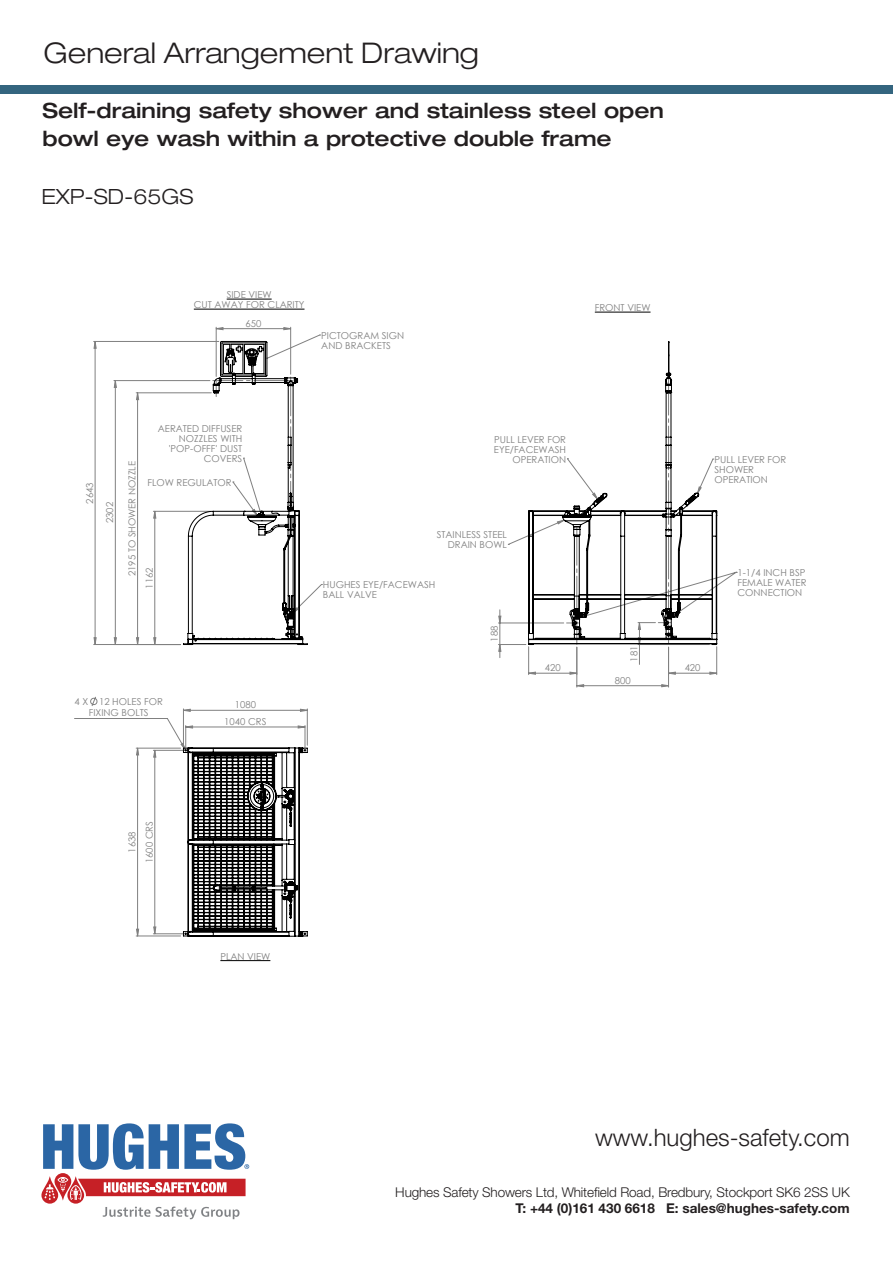
<style>
.page{position:relative;width:893px;height:1263px;background:#fff}
.page>*{position:absolute;margin:0;border:0;box-sizing:border-box;transform-origin:0 0}
.Page_title{font:300 expanded 28.5px "Helvetica Neue LT Std";color:#231f20}
.t1{font:300 24px "Helvetica Neue LT Std";color:#231f20}
.t2{font:500 expanded 21px/28.5px "Helvetica Neue LT Std";color:#231f20}
.t3{font:300 expanded 21px "Helvetica Neue LT Std";color:#231f20}
.t4{font:300 13.5px/16.5px "Helvetica Neue LT Std";letter-spacing:-.01em;color:#231f20;text-align:right}
.t5{font:9.6px/10.1px "Century Gothic";color:#808080;text-align:center}
.s1{font-weight:700}
</style>
<div class="page">
<div style="left:0;top:85px;width:893px;height:9px;background:#34657f"></div>
<svg style="left:94px;top:341px;width:42px;height:595px"></svg>
<svg style="left:136px;top:327px;width:581px;height:610px"></svg>
<svg style="left:41px;top:1123px;width:208px;height:96px"></svg>
<p class="Page_title" style="left:44px;top:36px;width:437px">General Arrangement Drawing</p>
<p class="t2" style="left:43px;top:95px;width:623px">Self-draining safety shower and stainless steel open bowl eye wash within a protective double frame</p>
<p class="t3" style="left:41px;top:183px;width:154px">EXP-SD-65GS</p>
<p class="t5" style="left:194px;top:289px;width:112px">SIDE VIEW<br>CUT AWAY FOR CLARITY</p>
<p class="t5" style="left:245px;top:318px;width:17px">650</p>
<p class="t5" style="left:321px;top:330px;width:84px;text-align:left">PICTOGRAM SIGN<br>AND BRACKETS</p>
<p class="t5" style="left:595px;top:302px;width:57px">FRONT VIEW</p>
<p class="t5" style="left:84px;top:504px;width:23px;rotate:-90deg">2643</p>
<p class="t5" style="left:105px;top:523px;width:23px;rotate:-90deg">2302</p>
<p class="t5" style="left:127px;top:576px;width:117px;rotate:-90deg">2195 TO SHOWER NOZZLE</p>
<p class="t5" style="left:158px;top:423px;width:86px;text-align:right">AERATED DIFFUSER<br>NOZZLES WITH 'POP-OFFF' DUST<br>COVERS</p>
<p class="t5" style="left:147px;top:477px;width:86px">FLOW REGULATOR</p>
<p class="t5" style="left:144px;top:588px;width:23px;rotate:-90deg">1162</p>
<p class="t5" style="left:75px;top:695px;width:90px;line-height:11.6px">4 X 12 HOLES FOR<br>FIXING BOLTS</p>
<p class="t5" style="left:235px;top:700px;width:23px">1080</p>
<p class="t5" style="left:224px;top:716px;width:44px">1040 CRS</p>
<p class="t5" style="left:494px;top:434px;width:74px;text-align:right">PULL LEVER FOR<br>EYE/FACEWASH<br>OPERATION</p>
<p class="t5" style="left:714px;top:454px;width:73px;text-align:left">PULL LEVER FOR<br>SHOWER<br>OPERATION</p>
<p class="t5" style="left:437px;top:530px;width:72px;text-align:right">STAINLESS STEEL<br>DRAIN BOWL</p>
<p class="t5" style="left:323px;top:580px;width:114px;text-align:left">HUGHES EYE/FACEWASH<br>BALL VALVE</p>
<p class="t5" style="left:489px;top:642px;width:17px;rotate:-90deg">188</p>
<p class="t5" style="left:629px;top:662px;width:17px;rotate:-90deg">181</p>
<p class="t5" style="left:545px;top:662px;width:17px">420</p>
<p class="t5" style="left:685px;top:662px;width:17px">420</p>
<p class="t5" style="left:615px;top:675px;width:17px">800</p>
<p class="t5" style="left:737px;top:568px;width:71px;text-align:justify">1-1/4 INCH BSP FEMALE WATER CONNECTION</p>
<p class="t5" style="left:123px;top:863px;width:44px;line-height:17.2px;rotate:-90deg">1638<br>1600 CRS</p>
<p class="t5" style="left:220px;top:951px;width:52px">PLAN VIEW</p>
<p class="t1" style="left:595px;top:1122px;width:256px">www.hughes-safety.com</p>
<p class="t4" style="left:395px;top:1183px;width:456px">Hughes Safety Showers Ltd, Whitefield Road, Bredbury, Stockport SK6 2SS UK<br><span class="s1">T: +44 (0)161 430 6618 E: sales@hughes-safety.com</span></p>
</div>
